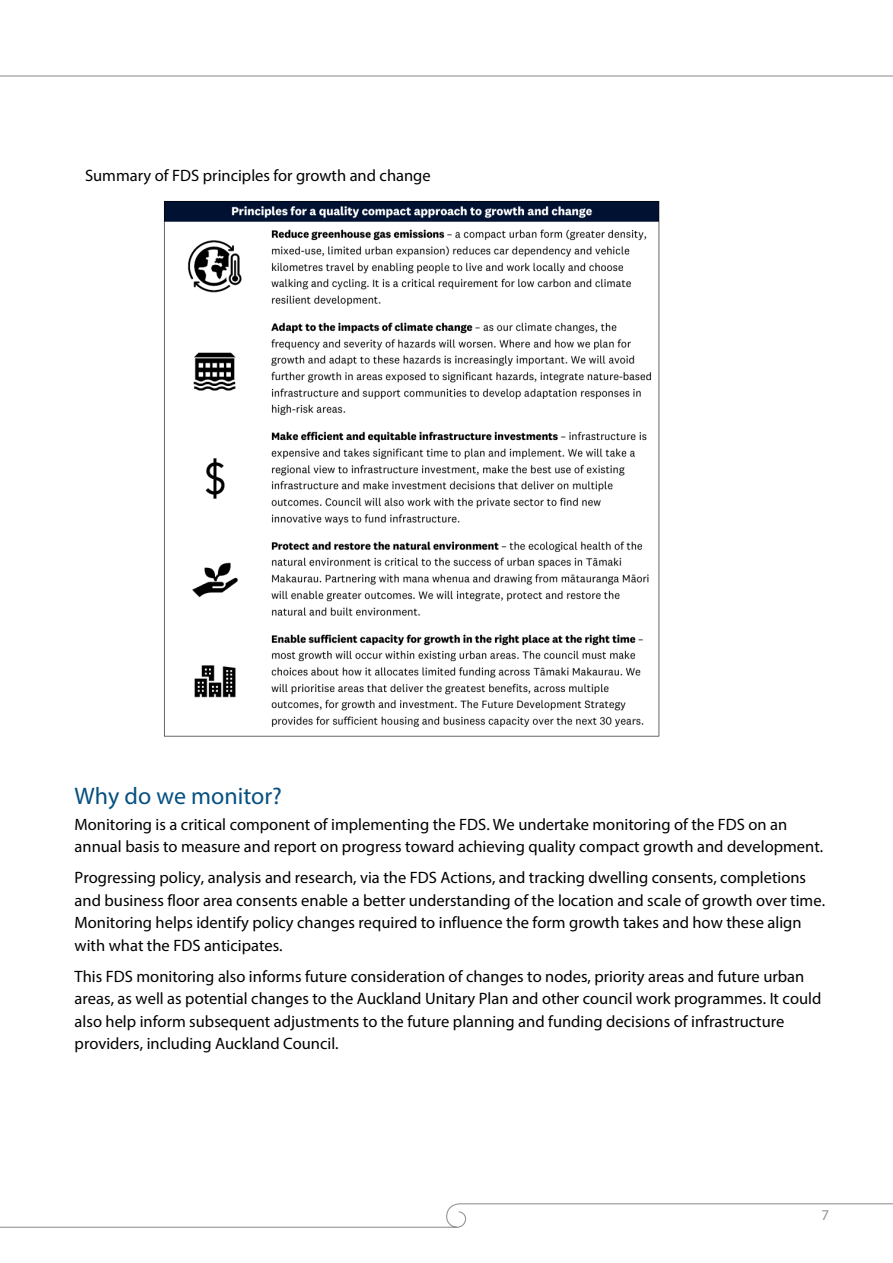
<style>
.page{position:relative;width:893px;height:1263px;background:#fff}
.page>*{position:absolute;margin:0;border:0;box-sizing:border-box;transform-origin:0 0}
.t1{font:24px "Myriad Pro";color:#06507f}
.Body_Text{font:16.5px/22.5px "Myriad Pro";color:#000002}
.t2{font:15px "Myriad Pro";color:#939598}
</style>
<div class="page">
<img style="left:164px;top:201px;width:496px;height:536px">
<svg style="left:0;top:1203px;width:893px;height:25px"></svg>
<hr style="left:0;top:75px;width:893px;height:2px;background:#939598">
<p class="Body_Text" style="left:85px;top:164px;width:347px">Summary of FDS principles for growth and change</p>
<p class="t1" style="left:75px;top:782px;width:209px">Why do we monitor?</p>
<p class="Body_Text" style="left:75px;top:812px;width:750px">Monitoring is a critical component of implementing the FDS. We undertake monitoring of the FDS on an annual basis to measure and report on progress toward achieving quality compact growth and development.</p>
<p class="Body_Text" style="left:75px;top:866px;width:752px">Progressing policy, analysis and research, via the FDS Actions, and tracking dwelling consents, completions and business floor area consents enable a better understanding of the location and scale of growth over time.<br>Monitoring helps identify policy changes required to influence the form growth takes and how these align with what the FDS anticipates.</p>
<p class="Body_Text" style="left:75px;top:964px;width:748px">This FDS monitoring also informs future consideration of changes to nodes, priority areas and future urban areas, as well as potential changes to the Auckland Unitary Plan and other council work programmes. It could also help inform subsequent adjustments to the future planning and funding decisions of infrastructure providers, including Auckland Council.</p>
<p class="t2" style="left:821px;top:1206px;width:9px">7</p>
</div>
